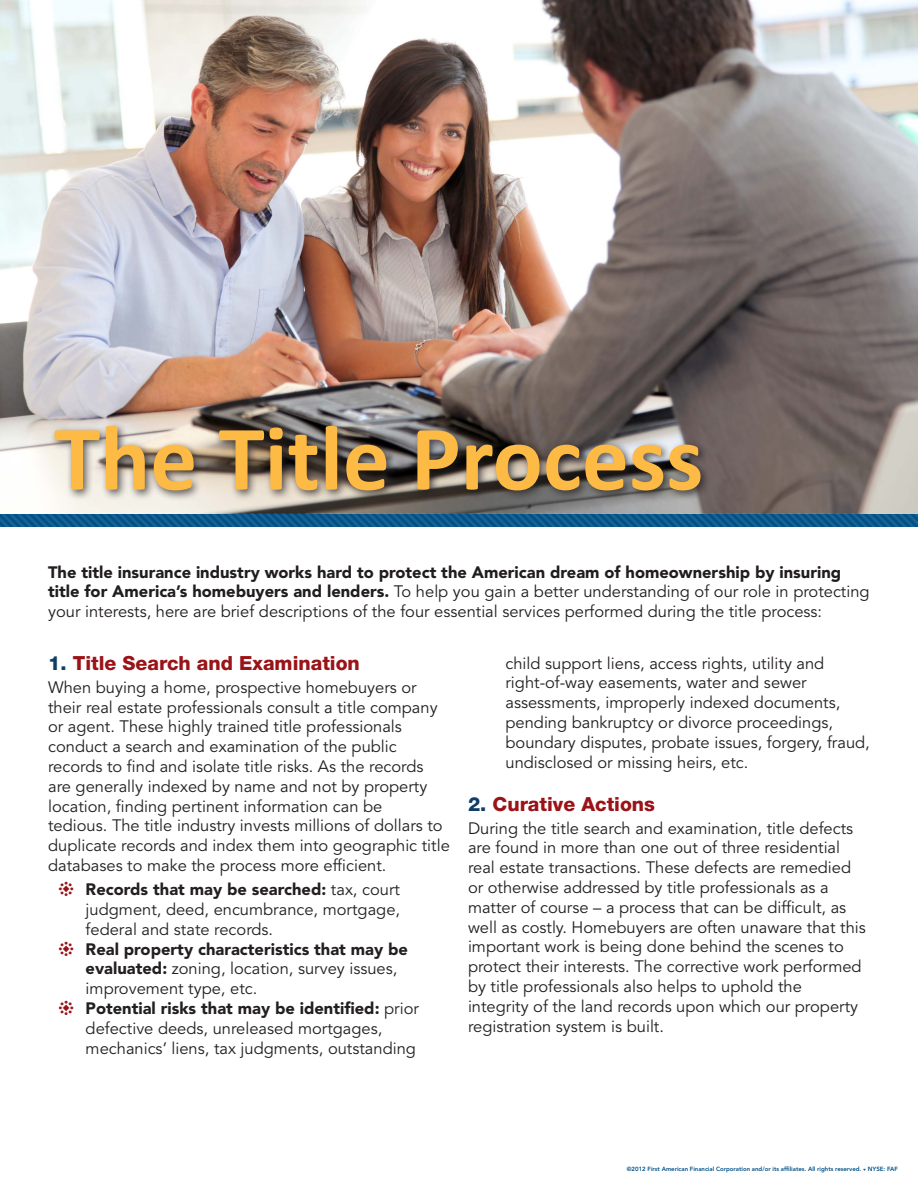
<style>
.page{position:relative;width:918px;height:1188px;background:#fff}
.page>*{position:absolute;margin:0;border:0;box-sizing:border-box;transform-origin:0 0}
.t1{font:700 93.3px "Calibri";color:#fdba45}
.No_Spacing{font:800 19.5px "Helvetica Neue LT Std";color:#9a1317}
.No_Spacing-2{font:16.5px/19.8px "Avenir LT Std";color:#231f20}
.t2{font:16.5px/19.8px "Avenir LT Std";color:#211d1e}
.t3{font:800 6px "Avenir LT Std";color:#005187}
.s1{font-weight:900}
.s2{color:#0f3d66}
.s3{font-family:"Circle Things 2";color:#9a1317}
</style>
<div class="page">
<img style="left:0;top:0;width:918px;height:514px">
<svg style="left:0;top:514px;width:918px;height:12px;background:#0b588c"></svg>
<div style="left:50px;top:421px;width:662px;height:81px;background:#231f20;opacity:.75"></div>
<p class="t1" style="left:54px;top:399px;width:651px">The Title Process</p>
<p class="t2" style="left:48px;top:563px;width:823px"><span class="s1">The title insurance industry works hard to protect the American dream of homeownership by insuring title for America’s homebuyers and lenders.</span> To help you gain a better understanding of our role in protecting your interests, here are brief descriptions of the four essential services performed during the title process:</p>
<p class="No_Spacing" style="left:48px;top:651px;width:313px"><span class="s2">1.</span> Title Search and Examination</p>
<p class="No_Spacing-2" style="left:48px;top:678px;width:403px">When buying a home, prospective homebuyers or their real estate professionals consult a title company or agent. These highly trained title professionals conduct a search and examination of the public records to find and isolate title risks. As the records are generally indexed by name and not by property location, finding pertinent information can be<br>tedious. The title industry invests millions of dollars to duplicate records and index them into geographic title databases to make the process more efficient.</p>
<p class="No_Spacing-2" style="left:86px;top:880px;width:316px;text-align:justify;text-indent:-28px"><span class="s3">H</span> <span class="s1">Records that may be searched:</span> tax, court judgment, deed, encumbrance, mortgage, federal and state records.</p>
<p class="No_Spacing-2" style="left:86px;top:940px;width:324px;text-indent:-28px"><span class="s3">H</span> <span class="s1">Real property characteristics that may be evaluated:</span> zoning, location, survey issues, improvement type, etc.</p>
<p class="No_Spacing-2" style="left:86px;top:999px;width:335px;text-indent:-28px"><span class="s3">H</span> <span class="s1">Potential risks that may be identified:</span> prior defective deeds, unreleased mortgages, mechanics’ liens, tax judgments, outstanding</p>
<p class="No_Spacing-2" style="left:506px;top:653px;width:366px">child support liens, access rights, utility and right-of-way easements, water and sewer assessments, improperly indexed documents, pending bankruptcy or divorce proceedings, boundary disputes, probate issues, forgery, fraud, undisclosed or missing heirs, etc.</p>
<p class="No_Spacing" style="left:468px;top:792px;width:189px"><span class="s2">2.</span> Curative Actions</p>
<p class="No_Spacing-2" style="left:468px;top:818px;width:399px">During the title search and examination, title defects are found in more than one out of three residential real estate transactions. These defects are remedied or otherwise addressed by title professionals as a matter of course – a process that can be difficult, as well as costly. Homebuyers are often unaware that this important work is being done behind the scenes to protect their interests. The corrective work performed by title professionals also helps to uphold the integrity of the land records upon which our property registration system is built.</p>
<p class="t3" style="left:627px;top:1165px;width:273px">©2012 First American Financial Corporation and/or its affiliates. All rights reserved. ❑ NYSE: FAF</p>
</div>
